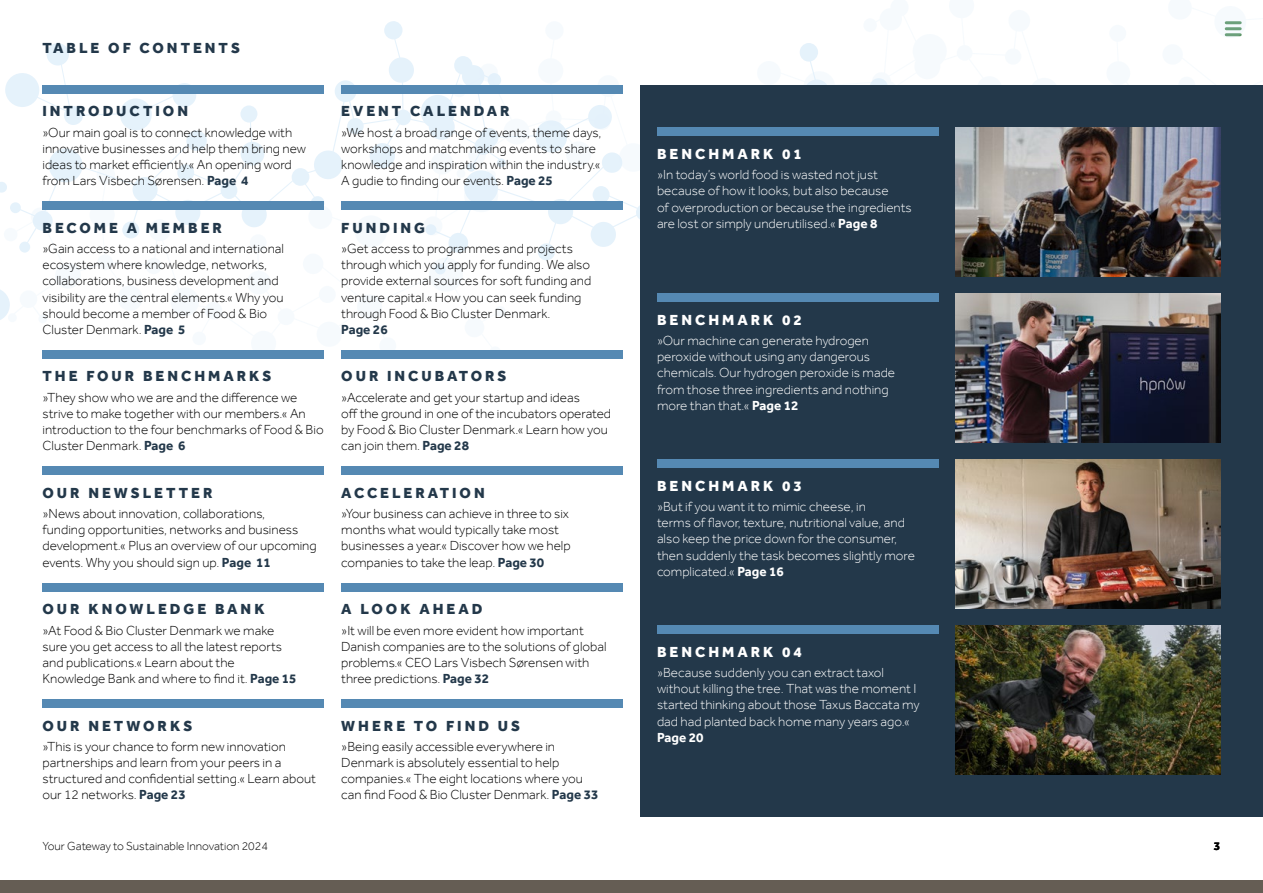
<style>
.page{position:relative;width:1263px;height:893px;background:#fff}
.page>*{position:absolute;margin:0;border:0;box-sizing:border-box;transform-origin:0 0}
.t1{font:800 15px "Effra";letter-spacing:.2em;color:#23384a}
.t2{font:800 15px "Effra";letter-spacing:.2em;color:#fff}
.t3{font:300 13.5px/16.2px "Effra";color:#000}
.t4{font:300 13.5px/16.2px "Effra";color:#fff}
.t5{font:700 13.5px "Effra";color:#23384a}
.t6{font:700 13.5px "Effra";color:#fff}
.t7{font:300 12px "Effra";color:#000}
.t8{font:700 12px "Effra";color:#000}
.s1{font-weight:700;color:#23384a}
.s2{font-weight:700}
</style>
<div class="page">
<div style="left:0;top:880px;width:1263px;height:13px;background:#655d54"></div>
<svg style="left:0;top:21px;width:1242px;height:338px"></svg>
<div style="left:640px;top:85px;width:623px;height:731px;background:#23384a"></div>
<div style="left:43px;top:85px;width:281px;height:9px;background:#5589b3"></div>
<div style="left:657px;top:128px;width:282px;height:8px;background:#5589b3"></div>
<div style="left:43px;top:583px;width:281px;height:8px;background:#5589b3"></div>
<div style="left:43px;top:699px;width:281px;height:9px;background:#5589b3"></div>
<div style="left:341px;top:85px;width:282px;height:9px;background:#5589b3"></div>
<div style="left:43px;top:350px;width:281px;height:9px;background:#5589b3"></div>
<div style="left:341px;top:201px;width:282px;height:9px;background:#5589b3"></div>
<div style="left:341px;top:350px;width:282px;height:9px;background:#5589b3"></div>
<div style="left:341px;top:466px;width:282px;height:9px;background:#5589b3"></div>
<div style="left:341px;top:583px;width:282px;height:8px;background:#5589b3"></div>
<div style="left:341px;top:699px;width:282px;height:9px;background:#5589b3"></div>
<div style="left:43px;top:466px;width:281px;height:9px;background:#5589b3"></div>
<div style="left:657px;top:459px;width:282px;height:9px;background:#5589b3"></div>
<div style="left:657px;top:294px;width:282px;height:8px;background:#5589b3"></div>
<div style="left:657px;top:625px;width:282px;height:9px;background:#5589b3"></div>
<div style="left:43px;top:201px;width:281px;height:9px;background:#5589b3"></div>
<img style="left:956px;top:128px;width:264px;height:148px">
<img style="left:956px;top:294px;width:264px;height:148px">
<img style="left:956px;top:459px;width:264px;height:149px">
<img style="left:956px;top:625px;width:264px;height:149px">
<p class="t1" style="left:43px;top:39px;width:199px">TABLE OF CONTENTS</p>
<p class="t1" style="left:43px;top:102px;width:147px">INTRODUCTION</p>
<p class="t1" style="left:341px;top:102px;width:170px">EVENT CALENDAR</p>
<p class="t3" style="left:43px;top:124px;width:265px">»Our main goal is to connect knowledge with innovative businesses and help them bring new ideas to market efficiently.« An opening word from Lars Visbech Sørensen. <span class="s1">Page 4</span></p>
<p class="t1" style="left:43px;top:219px;width:181px">BECOME A MEMBER</p>
<p class="t3" style="left:341px;top:124px;width:262px">»We host a broad range of events, theme days, workshops and matchmaking events to share knowledge and inspiration within the industry.« A gudie to finding our events. <span class="s1">Page 25</span></p>
<p class="t1" style="left:341px;top:219px;width:85px">FUNDING</p>
<p class="t2" style="left:657px;top:145px;width:146px">BENCHMARK 01</p>
<p class="t4" style="left:657px;top:166px;width:256px">»In today’s world food is wasted not just because of how it looks, but also because<br>of overproduction or because the ingredients are lost or simply underutilised.« <span class="s2">Page 8</span></p>
<p class="t3" style="left:43px;top:240px;width:243px">»Gain access to a national and international ecosystem where knowledge, networks, collaborations, business development and visibility are the central elements.« Why you should become a member of Food &amp; Bio Cluster Denmark. <span class="s1">Page 5</span></p>
<p class="t1" style="left:43px;top:367px;width:230px">THE FOUR BENCHMARKS</p>
<p class="t3" style="left:43px;top:389px;width:283px">»They show who we are and the difference we strive to make together with our members.« An introduction to the four benchmarks of Food &amp; Bio Cluster Denmark. <span class="s1">Page 6</span></p>
<p class="t3" style="left:341px;top:240px;width:252px">»Get access to programmes and projects through which you apply for funding. We also provide external sources for soft funding and venture capital.« How you can seek funding through Food &amp; Bio Cluster Denmark.</p>
<p class="t5" style="left:341px;top:321px;width:48px">Page 26</p>
<p class="t1" style="left:341px;top:367px;width:166px">OUR INCUBATORS</p>
<p class="t3" style="left:341px;top:389px;width:271px">»Accelerate and get your startup and ideas<br>off the ground in one of the incubators operated by Food &amp; Bio Cluster Denmark.« Learn how you can join them. <span class="s1">Page 28</span></p>
<p class="t2" style="left:657px;top:311px;width:146px">BENCHMARK 02</p>
<p class="t4" style="left:657px;top:332px;width:240px">»Our machine can generate hydrogen peroxide without using any dangerous chemicals. Our hydrogen peroxide is made from those three ingredients and nothing more than that.« <span class="s2">Page 12</span></p>
<p class="t1" style="left:43px;top:484px;width:171px">OUR NEWSLETTER</p>
<p class="t1" style="left:341px;top:484px;width:145px">ACCELERATION</p>
<p class="t2" style="left:657px;top:477px;width:146px">BENCHMARK 03</p>
<p class="t3" style="left:43px;top:505px;width:276px">»News about innovation, collaborations,<br>funding opportunities, networks and business development.« Plus an overview of our upcoming events. Why you should sign up. <span class="s1">Page 11</span></p>
<p class="t3" style="left:341px;top:505px;width:231px">»Your business can achieve in three to six months what would typically take most businesses a year.« Discover how we help companies to take the leap. <span class="s1">Page 30</span></p>
<p class="t4" style="left:657px;top:498px;width:259px">»But if you want it to mimic cheese, in<br>terms of flavor, texture, nutritional value, and also keep the price down for the consumer, then suddenly the task becomes slightly more complicated.« <span class="s2">Page 16</span></p>
<p class="t1" style="left:43px;top:600px;width:224px">OUR KNOWLEDGE BANK</p>
<p class="t1" style="left:341px;top:600px;width:143px">A LOOK AHEAD</p>
<p class="t3" style="left:43px;top:622px;width:256px">»At Food &amp; Bio Cluster Denmark we make sure you get access to all the latest reports and publications.« Learn about the Knowledge Bank and where to find it. <span class="s1">Page 15</span></p>
<p class="t1" style="left:43px;top:717px;width:151px">OUR NETWORKS</p>
<p class="t3" style="left:43px;top:738px;width:275px">»This is your chance to form new innovation partnerships and learn from your peers in a structured and confidential setting.« Learn about our 12 networks. <span class="s1">Page 23</span></p>
<p class="t3" style="left:341px;top:622px;width:267px">»It will be even more evident how important Danish companies are to the solutions of global problems.« CEO Lars Visbech Sørensen with three predictions. <span class="s1">Page 32</span></p>
<p class="t1" style="left:341px;top:717px;width:180px">WHERE TO FIND US</p>
<p class="t3" style="left:341px;top:738px;width:259px">»Being easily accessible everywhere in Denmark is absolutely essential to help companies.« The eight locations where you can find Food &amp; Bio Cluster Denmark. <span class="s1">Page 33</span></p>
<p class="t2" style="left:657px;top:643px;width:146px">BENCHMARK 04</p>
<p class="t4" style="left:657px;top:664px;width:264px">»Because suddenly you can extract taxol without killing the tree. That was the moment I started thinking about those Taxus Baccata my dad had planted back home many years ago.«</p>
<p class="t6" style="left:657px;top:729px;width:48px">Page 20</p>
<p class="t7" style="left:43px;top:839px;width:227px">Your Gateway to Sustainable Innovation 2024</p>
<p class="t8" style="left:1214px;top:839px;width:8px">3</p>
</div>
